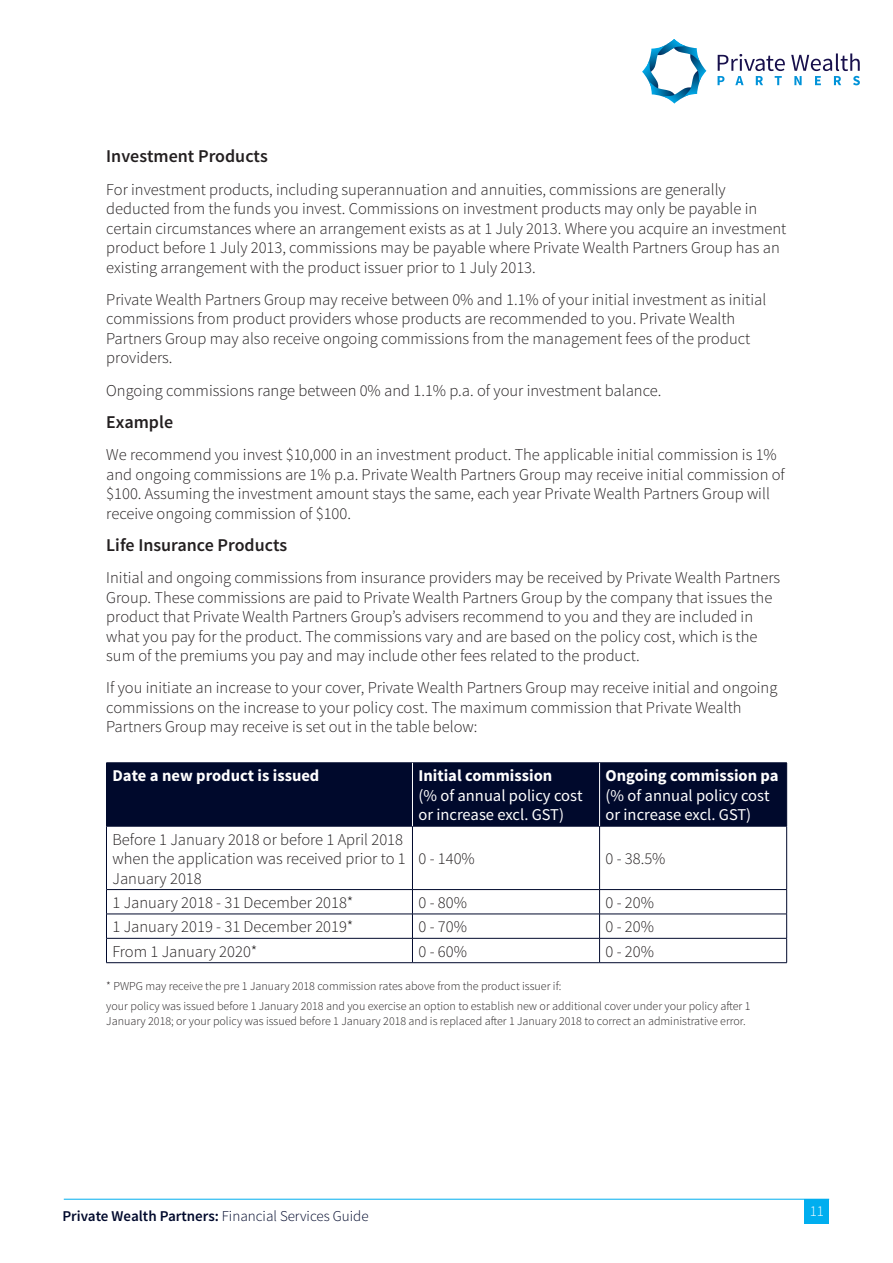
<style>
.page{position:relative;width:893px;height:1263px;background:#fff}
.page>*{position:absolute;margin:0;border:0;box-sizing:border-box;transform-origin:0 0}
.t1{font:600 18px "Source Sans Pro";color:#231f20}
.t2{font:300 16.5px/19.5px "Source Sans Pro";color:#231f20}
.t3{font:16.5px/19.5px "Source Sans Pro";color:#fff}
.t4{font:700 16.5px "Source Sans Pro";color:#fff}
.t5{font:600 15px "Source Sans Pro";color:#00092c}
.t6{font:300 15px "Source Sans Pro";color:#fff}
.t7{font:300 12px/15px "Source Sans Pro";color:#231f20}
.s1{font-weight:700}
.s2{font-weight:300}
</style>
<div class="page">
<svg style="left:717px;top:54px;width:68px;height:31px"></svg>
<svg style="left:791px;top:53px;width:69px;height:32px"></svg>
<svg style="left:642px;top:39px;width:64px;height:65px"></svg>
<hr style="left:64px;top:1199px;width:765px;height:1px;background:#00aeef">
<div style="left:804px;top:1199px;width:25px;height:24px;background:#00aeef"></div>
<div style="left:107px;top:763px;width:679px;height:63px;background:#00092c"></div>
<hr style="left:106px;top:762px;width:306px;height:1px;background:#00092c">
<hr style="left:106px;top:763px;width:1px;height:63px;background:#00092c">
<hr style="left:412px;top:762px;width:188px;height:1px;background:#00092c">
<hr style="left:600px;top:762px;width:187px;height:1px;background:#00092c">
<hr style="left:786px;top:763px;width:1px;height:63px;background:#00092c">
<hr style="left:106px;top:826px;width:306px;height:1px;background:#00092c">
<hr style="left:106px;top:826px;width:1px;height:63px;background:#00092c">
<hr style="left:412px;top:826px;width:188px;height:1px;background:#00092c">
<hr style="left:412px;top:826px;width:1px;height:63px;background:#00092c">
<hr style="left:600px;top:826px;width:187px;height:1px;background:#00092c">
<hr style="left:599px;top:826px;width:1px;height:63px;background:#00092c">
<hr style="left:786px;top:826px;width:1px;height:63px;background:#00092c">
<hr style="left:106px;top:889px;width:306px;height:1px;background:#00092c">
<hr style="left:412px;top:889px;width:188px;height:1px;background:#00092c">
<hr style="left:600px;top:889px;width:187px;height:1px;background:#00092c">
<hr style="left:106px;top:914px;width:306px;height:1px;background:#00092c">
<hr style="left:412px;top:914px;width:188px;height:1px;background:#00092c">
<hr style="left:600px;top:914px;width:187px;height:1px;background:#00092c">
<hr style="left:106px;top:938px;width:306px;height:1px;background:#00092c">
<svg style="left:106px;top:890px;width:1px;height:72px"></svg>
<hr style="left:412px;top:938px;width:188px;height:1px;background:#00092c">
<svg style="left:412px;top:890px;width:1px;height:72px"></svg>
<hr style="left:600px;top:938px;width:187px;height:1px;background:#00092c">
<svg style="left:599px;top:890px;width:1px;height:72px"></svg>
<svg style="left:786px;top:890px;width:1px;height:72px"></svg>
<hr style="left:106px;top:962px;width:306px;height:1px;background:#00092c">
<hr style="left:412px;top:962px;width:188px;height:1px;background:#00092c">
<hr style="left:600px;top:962px;width:187px;height:1px;background:#00092c">
<hr style="left:412px;top:763px;width:1px;height:63px;background:#fff">
<hr style="left:599px;top:763px;width:1px;height:63px;background:#fff">
<p class="t1" style="left:106px;top:145px;width:163px">Investment Products</p>
<p class="t2" style="left:106px;top:179px;width:682px">For investment products, including superannuation and annuities, commissions are generally deducted from the funds you invest. Commissions on investment products may only be payable in certain circumstances where an arrangement exists as at 1 July 2013. Where you acquire an investment product before 1 July 2013, commissions may be payable where Private Wealth Partners Group has an existing arrangement with the product issuer prior to 1 July 2013.</p>
<p class="t2" style="left:106px;top:290px;width:661px">Private Wealth Partners Group may receive between 0% and 1.1% of your initial investment as initial commissions from product providers whose products are recommended to you. Private Wealth Partners Group may also receive ongoing commissions from the management fees of the product providers.</p>
<p class="t2" style="left:106px;top:380px;width:557px">Ongoing commissions range between 0% and 1.1% p.a. of your investment balance.</p>
<p class="t1" style="left:106px;top:411px;width:68px">Example</p>
<p class="t2" style="left:106px;top:445px;width:680px">We recommend you invest $10,000 in an investment product. The applicable initial commission is 1% and ongoing commissions are 1% p.a. Private Wealth Partners Group may receive initial commission of $100. Assuming the investment amount stays the same, each year Private Wealth Partners Group will receive ongoing commission of $100.</p>
<p class="t1" style="left:106px;top:534px;width:183px">Life Insurance Products</p>
<p class="t2" style="left:106px;top:568px;width:675px">Initial and ongoing commissions from insurance providers may be received by Private Wealth Partners Group. These commissions are paid to Private Wealth Partners Group by the company that issues the product that Private Wealth Partners Group’s advisers recommend to you and they are included in what you pay for the product. The commissions vary and are based on the policy cost, which is the sum of the premiums you pay and may include other fees related to the product.</p>
<p class="t2" style="left:106px;top:678px;width:673px">If you initiate an increase to your cover, Private Wealth Partners Group may receive initial and ongoing commissions on the increase to your policy cost. The maximum commission that Private Wealth<br>Partners Group may receive is set out in the table below:</p>
<p class="t4" style="left:112px;top:765px;width:208px">Date a new product is issued</p>
<p class="t3" style="left:418px;top:766px;width:166px"><span class="s1">Initial commission<br></span>(% of annual policy cost or increase excl. GST)</p>
<p class="t3" style="left:606px;top:766px;width:175px"><span class="s1">Ongoing commission pa </span>(% of annual policy cost or increase excl. GST)</p>
<p class="t2" style="left:112px;top:829px;width:295px">Before 1 January 2018 or before 1 April 2018 when the application was received prior to 1<br>January 2018</p>
<p class="t2" style="left:418px;top:849px;width:58px">0 - 140%</p>
<p class="t2" style="left:606px;top:849px;width:62px">0 - 38.5%</p>
<p class="t2" style="left:112px;top:893px;width:242px">1 January 2018 - 31 December 2018*</p>
<p class="t2" style="left:418px;top:893px;width:50px">0 - 80%</p>
<p class="t2" style="left:606px;top:893px;width:50px">0 - 20%</p>
<p class="t2" style="left:112px;top:917px;width:242px">1 January 2019 - 31 December 2019*</p>
<p class="t2" style="left:418px;top:917px;width:50px">0 - 70%</p>
<p class="t2" style="left:606px;top:917px;width:50px">0 - 20%</p>
<p class="t2" style="left:112px;top:941px;width:146px">From 1 January 2020*</p>
<p class="t2" style="left:418px;top:941px;width:50px">0 - 60%</p>
<p class="t2" style="left:606px;top:941px;width:50px">0 - 20%</p>
<p class="t7" style="left:106px;top:979px;width:457px">* PWPG may receive the pre 1 January 2018 commission rates above from the product issuer if:</p>
<p class="t7" style="left:106px;top:998px;width:646px">your policy was issued before 1 January 2018 and you exercise an option to establish new or additional cover under your policy after 1<br>January 2018; or your policy was issued before 1 January 2018 and is replaced after 1 January 2018 to correct an administrative error.</p>
<p class="t5" style="left:62px;top:1207px;width:308px">Private Wealth Partners: <span class="s2">Financial Services Guide</span></p>
<p class="t6" style="left:810px;top:1202px;width:16px">11</p>
</div>
